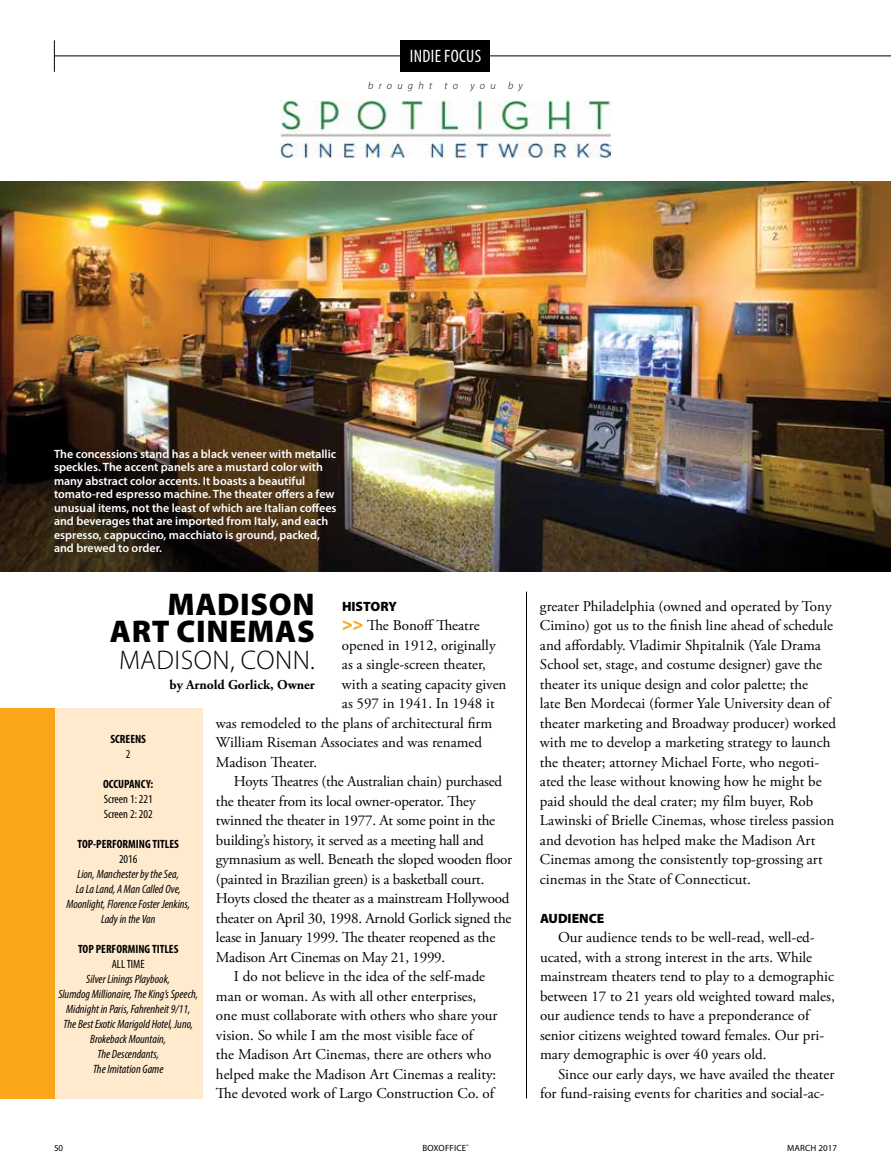
<style>
.page{position:relative;width:891px;height:1175px;background:#fff}
.page>*{position:absolute;margin:0;border:0;box-sizing:border-box;transform-origin:0 0}
.t1{font:900 31.5px/27px "Myriad Pro";letter-spacing:.02em;color:#000;text-align:right}
.t2{font:300 27px "Myriad Pro";letter-spacing:.02em;color:#000}
.t3{font:condensed 18px "Myriad Pro";letter-spacing:.02em;color:#fff}
.t4{font:15px/19.5px "Adobe Garamond Pro";color:#000}
.t5{font:700 13.5px "Adobe Garamond Pro";color:#000}
.t6{font:900 13.5px "Myriad Pro";color:#000}
.t7{font:600 12px/13.5px "Myriad Pro";color:#fff}
.t8{font:italic condensed 12px/15px "Myriad Pro";color:#000;text-align:center}
.t9{font:700 condensed 12px "Myriad Pro";color:#000}
.t10{font:condensed 12px/15px "Myriad Pro";color:#000}
.t11{font:italic 300 10.5px "Myriad Pro";letter-spacing:.5em;color:#000}
.t12{font:9px "Myriad Pro";letter-spacing:.02em;color:#000}
.s1{font-family:"Myriad Pro";font-weight:900;font-size:18px;color:#faa61a}
</style>
<div class="page">
<hr style="left:54px;top:56px;width:837px;height:1px;background:#000">
<div style="left:401px;top:40px;width:89px;height:32px;background:#000"></div>
<hr style="left:54px;top:40px;width:1px;height:32px;background:#000">
<img style="left:281px;top:100px;width:329px;height:58px">
<img style="left:0;top:182px;width:891px;height:390px">
<div style="left:54px;top:708px;width:148px;height:390px;background:#ffeacd"></div>
<hr style="left:526px;top:591px;width:1px;height:507px;background:#000">
<div style="left:0;top:708px;width:55px;height:390px;background:#faa61a"></div>
<p class="t3" style="left:410px;top:45px;width:73px">INDIE FOCUS</p>
<p class="t11" style="left:368px;top:79px;width:156px">brought to you by</p>
<p class="t7" style="left:54px;top:446px;width:284px">The concessions stand has a black veneer with metallic speckles. The accent panels are a mustard color with many abstract color accents. It boasts a beautiful tomato-red espresso machine. The theater offers a few unusual items, not the least of which are Italian coffees and beverages that are imported from Italy, and each espresso, cappuccino, macchiato is ground, packed, and brewed to order.</p>
<h1 class="t1" style="left:110px;top:590px;width:206px">MADISON<br>ART CINEMAS</h1>
<h2 class="t2" style="left:119px;top:644px;width:197px">MADISON, CONN.</h2>
<p class="t5" style="left:170px;top:676px;width:147px">by Arnold Gorlick, Owner</p>
<p class="t6" style="left:342px;top:597px;width:56px">HISTORY</p>
<p class="t4" style="left:342px;top:616px;width:139px"><span class="s1">&gt;&gt;</span> The Bonoff Theatre</p>
<p class="t4" style="left:342px;top:636px;width:155px">opened in 1912, originally</p>
<p class="t4" style="left:342px;top:655px;width:146px">as a single-screen theater,</p>
<p class="t4" style="left:342px;top:675px;width:166px">with a seating capacity given</p>
<p class="t4" style="left:342px;top:694px;width:154px">as 597 in 1941. In 1948 it</p>
<p class="t4" style="left:216px;top:714px;width:278px">was remodeled to the plans of architectural firm</p>
<p class="t4" style="left:216px;top:733px;width:268px">William Riseman Associates and was renamed</p>
<p class="t4" style="left:216px;top:753px;width:103px">Madison Theater.</p>
<p class="t4" style="left:234px;top:772px;width:270px">Hoyts Theatres (the Australian chain) purchased</p>
<p class="t4" style="left:216px;top:792px;width:261px">the theater from its local owner-operator. They</p>
<p class="t4" style="left:216px;top:811px;width:281px">twinned the theater in 1977. At some point in the</p>
<p class="t4" style="left:216px;top:831px;width:269px">building’s history, it served as a meeting hall and</p>
<p class="t4" style="left:216px;top:850px;width:298px">gymnasium as well. Beneath the sloped wooden floor</p>
<p class="t4" style="left:216px;top:870px;width:270px">(painted in Brazilian green) is a basketball court.</p>
<p class="t4" style="left:216px;top:889px;width:295px">Hoyts closed the theater as a mainstream Hollywood</p>
<p class="t4" style="left:216px;top:909px;width:297px">theater on April 30, 1998. Arnold Gorlick signed the</p>
<p class="t4" style="left:216px;top:928px;width:281px">lease in January 1999. The theater reopened as the</p>
<p class="t4" style="left:216px;top:948px;width:231px">Madison Art Cinemas on May 21, 1999.</p>
<p class="t4" style="left:234px;top:967px;width:253px">I do not believe in the idea of the self-made</p>
<p class="t4" style="left:216px;top:987px;width:262px">man or woman. As with all other enterprises,</p>
<p class="t4" style="left:216px;top:1006px;width:283px">one must collaborate with others who share your</p>
<p class="t4" style="left:216px;top:1026px;width:259px">vision. So while I am the most visible face of</p>
<p class="t4" style="left:216px;top:1045px;width:277px">the Madison Art Cinemas, there are others who</p>
<p class="t4" style="left:216px;top:1065px;width:282px">helped make the Madison Art Cinemas a reality:</p>
<p class="t4" style="left:216px;top:1084px;width:280px">The devoted work of Largo Construction Co. of</p>
<p class="t9" style="left:111px;top:731px;width:37px">SCREENS</p>
<p class="t10" style="left:126px;top:746px;width:6px">2</p>
<p class="t9" style="left:103px;top:776px;width:52px">OCCUPANCY:</p>
<p class="t10" style="left:104px;top:791px;width:50px">Screen 1: 221<br>Screen 2: 202</p>
<p class="t9" style="left:78px;top:836px;width:103px">TOP-PERFORMING TITLES</p>
<p class="t10" style="left:119px;top:851px;width:20px">2016</p>
<p class="t8" style="left:66px;top:866px;width:125px">Lion, Manchester by the Sea,<br>La La Land, A Man Called Ove,<br>Moonlight, Florence Foster Jenkins,<br>Lady in the Van</p>
<p class="t9" style="left:78px;top:941px;width:102px">TOP PERFORMING TITLES</p>
<p class="t10" style="left:112px;top:956px;width:35px">ALL TIME</p>
<p class="t8" style="left:58px;top:971px;width:141px">Silver Linings Playbook,<br>Slumdog Millionaire, The King’s Speech,<br>Midnight in Paris, Fahrenheit 9/11,<br>The Best Exotic Marigold Hotel, Juno,<br>Brokeback Mountain,<br>The Descendants,<br>The Imitation Game</p>
<p class="t4" style="left:540px;top:597px;width:298px">greater Philadelphia (owned and operated by Tony Cimino) got us to the finish line ahead of schedule and affordably. Vladimir Shpitalnik (Yale Drama School set, stage, and costume designer) gave the theater its unique design and color palette; the<br>late Ben Mordecai (former Yale University dean of theater marketing and Broadway producer) worked with me to develop a marketing strategy to launch the theater; attorney Michael Forte, who negoti&shy;ated the lease without knowing how he might be paid should the deal crater; my film buyer, Rob Lawinski of Brielle Cinemas, whose tireless passion and devotion has helped make the Madison Art Cinemas among the consistently top-grossing art cinemas in the State of Connecticut.</p>
<p class="t6" style="left:540px;top:909px;width:66px">AUDIENCE</p>
<p class="t4" style="left:540px;top:928px;width:296px;text-indent:18px">Our audience tends to be well-read, well-ed&shy;ucated, with a strong interest in the arts. While mainstream theaters tend to play to a demographic between 17 to 21 years old weighted toward males, our audience tends to have a preponderance of senior citizens weighted toward females. Our pri&shy;mary demographic is over 40 years old.</p>
<p class="t4" style="left:540px;top:1065px;width:296px;text-indent:18px">Since our early days, we have availed the theater for fund-raising events for charities and social-ac-</p>
<p class="t12" style="left:54px;top:1142px;width:11px">50</p>
<p class="t12" style="left:422px;top:1142px;width:48px">BOXOFFICE<sup>®</sup></p>
<p class="t12" style="left:787px;top:1142px;width:51px">MARCH 2017</p>
</div>
